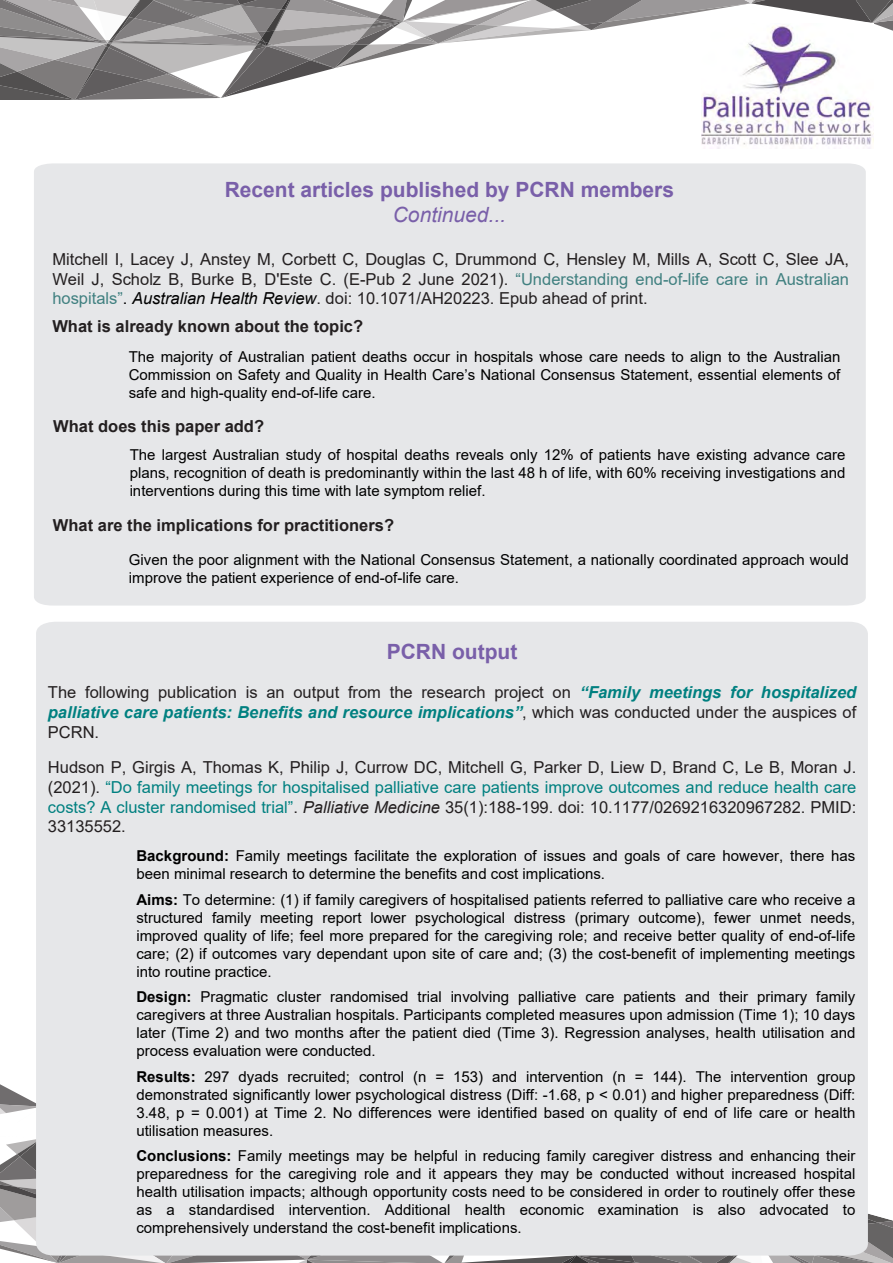
<style>
.page{position:relative;width:893px;height:1263px;background:#fff}
.page>*{position:absolute;margin:0;border:0;box-sizing:border-box;transform-origin:0 0}
.t1{font:700 21px "Arial";color:#795fa9}
.t2{font:italic 21px "Arial";color:#795fa9}
.t3{font:16.5px/19.8px "Arial";color:#231f20;text-align:justify}
.t4{font:700 16.5px "Arial";color:#231f20}
.t5{font:15px/18px "Arial";color:#000;text-align:justify}
.s1{color:#408080}
.s2{color:#000}
.s3{font-style:italic;color:#000}
.s4{font-weight:700;font-style:italic;color:#008080}
.s5{color:#008080}
.s6{font-style:italic}
.s7{font-weight:700}
</style>
<div class="page">
<svg style="left:0;top:0;width:893px;height:100px"></svg>
<svg style="left:0;top:1084px;width:893px;height:179px"></svg>
<img style="left:701px;top:24px;width:172px;height:125px">
<div style="left:34px;top:163px;width:832px;height:442px;background:#e6e7e9"></div>
<div style="left:36px;top:622px;width:832px;height:633px;background:#e6e7e9"></div>
<h1 class="t1" style="left:225px;top:175px;width:451px">Recent articles published by PCRN members</h1>
<h1 class="t2" style="left:393px;top:201px;width:115px">Continued...</h1>
<p class="t3" style="left:52px;top:249px;width:798px">Mitchell I, Lacey J, Anstey M, Corbett C, Douglas C, Drummond C, Hensley M, Mills A, Scott C, Slee JA, Weil J, Scholz B, Burke B, D'Este C. (E-Pub 2 June 2021). <span class="s1">“Understanding end-of-life care in Australian hospitals”</span><span class="s2">.</span> <span class="s3">Australian Health Review</span>. doi: 10.1071/AH20223. Epub ahead of print.</p>
<p class="t4" style="left:52px;top:314px;width:312px">What is already known about the topic?</p>
<p class="t5" style="left:129px;top:347px;width:713px">The majority of Australian patient deaths occur in hospitals whose care needs to align to the Australian Commission on Safety and Quality in Health Care’s National Consensus Statement, essential elements of safe and high-quality end-of-life care.</p>
<p class="t4" style="left:53px;top:414px;width:212px">What does this paper add?</p>
<p class="t5" style="left:130px;top:445px;width:717px">The largest Australian study of hospital deaths reveals only 12% of patients have existing advance care plans, recognition of death is predominantly within the last 48 h of life, with 60% receiving investigations and interventions during this time with late symptom relief.</p>
<p class="t4" style="left:53px;top:513px;width:343px">What are the implications for practitioners?</p>
<p class="t5" style="left:129px;top:550px;width:721px">Given the poor alignment with the National Consensus Statement, a nationally coordinated approach would improve the patient experience of end-of-life care.</p>
<h1 class="t1" style="left:387px;top:637px;width:132px">PCRN output</h1>
<p class="t3" style="left:48px;top:683px;width:810px">The following publication is an output from the research project on <span class="s4">“Family meetings for hospitalized palliative care patients: Benefits and resource implications”</span>, which was conducted under the auspices of PCRN.</p>
<p class="t3" style="left:48px;top:757px;width:810px">Hudson P, Girgis A, Thomas K, Philip J, Currow DC, Mitchell G, Parker D, Liew D, Brand C, Le B, Moran J. (2021). <span class="s5">“Do family meetings for hospitalised palliative care patients improve outcomes and reduce health care costs? A cluster randomised trial”</span>. <span class="s6">Palliative Medicine</span> 35(1):188-199. doi: 10.1177/0269216320967282. PMID:<br>33135552.</p>
<p class="t5" style="left:136px;top:847px;width:720px"><span class="s7">Background:</span> Family meetings facilitate the exploration of issues and goals of care however, there has been minimal research to determine the benefits and cost implications.</p>
<p class="t5" style="left:136px;top:890px;width:720px"><span class="s7">Aims:</span> To determine: (1) if family caregivers of hospitalised patients referred to palliative care who receive a structured family meeting report lower psychological distress (primary outcome), fewer unmet needs, improved quality of life; feel more prepared for the caregiving role; and receive better quality of end-of-life care; (2) if outcomes vary dependant upon site of care and; (3) the cost-benefit of implementing meetings into routine practice.</p>
<p class="t5" style="left:136px;top:988px;width:720px"><span class="s7">Design:</span> Pragmatic cluster randomised trial involving palliative care patients and their primary family caregivers at three Australian hospitals. Participants completed measures upon admission (Time 1); 10 days later (Time 2) and two months after the patient died (Time 3). Regression analyses, health utilisation and process evaluation were conducted.</p>
<p class="t5" style="left:136px;top:1067px;width:720px"><span class="s7">Results:</span> 297 dyads recruited; control (n = 153) and intervention (n = 144). The intervention group demonstrated significantly lower psychological distress (Diff: -1.68, p &lt; 0.01) and higher preparedness (Diff:<br>3.48, p = 0.001) at Time 2. No differences were identified based on quality of end of life care or health utilisation measures.</p>
<p class="t5" style="left:136px;top:1147px;width:720px"><span class="s7">Conclusions:</span> Family meetings may be helpful in reducing family caregiver distress and enhancing their preparedness for the caregiving role and it appears they may be conducted without increased hospital health utilisation impacts; although opportunity costs need to be considered in order to routinely offer these as a standardised intervention. Additional health economic examination is also advocated to comprehensively understand the cost-benefit implications.</p>
</div>
